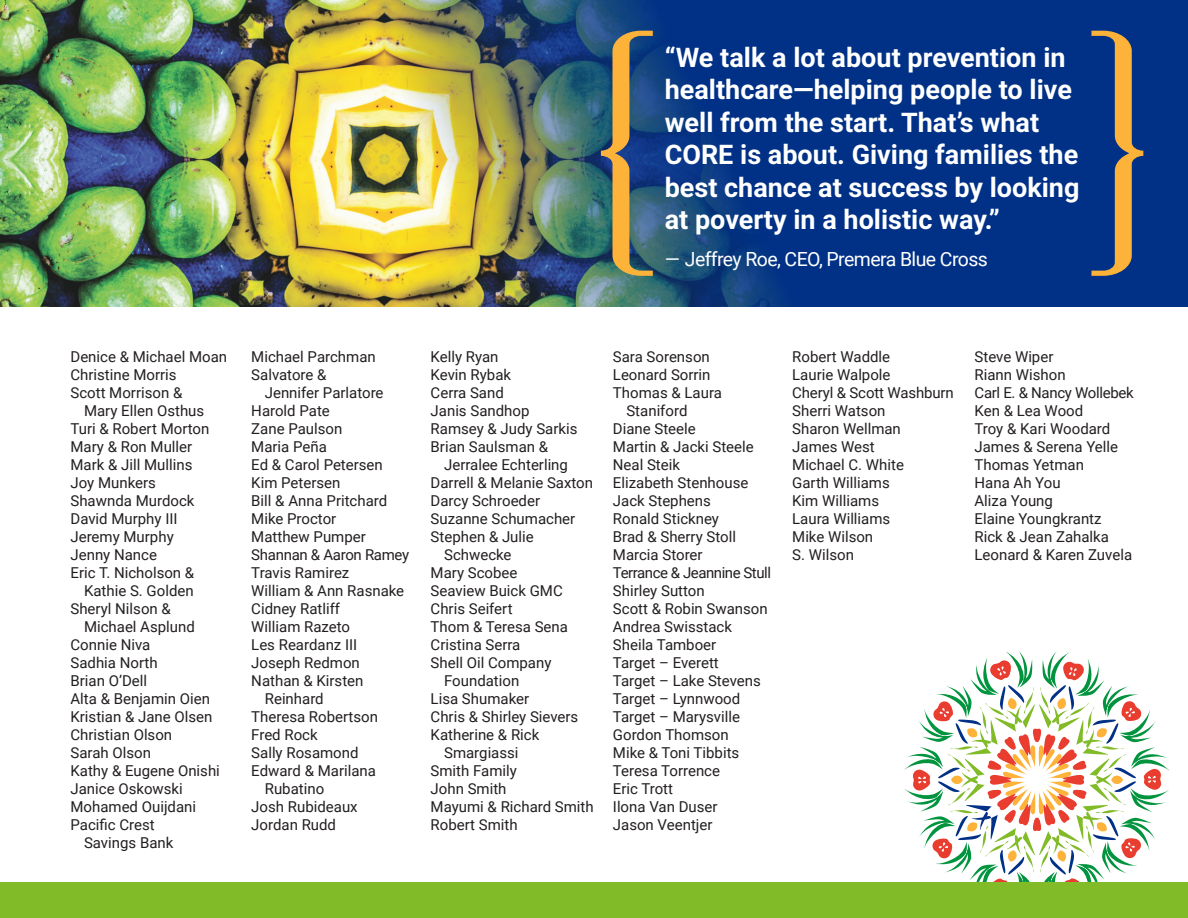
<style>
.page{position:relative;width:1188px;height:918px;background:#fff}
.page>*{position:absolute;margin:0;border:0;box-sizing:border-box;transform-origin:0 0}
.Page_Header{font:700 27px/32.4px "Roboto";color:#fff}
.Page_Header-2{font:19.5px "Roboto";letter-spacing:-.03em;color:#fff}
.Body_Copy{font:15px/18px "Roboto";color:#231f20}
.Body_Copy-2{font:15px "Roboto";letter-spacing:-.02em;color:#231f20}
.Body_Copy-3{font:15px "Roboto";letter-spacing:-.03em;color:#231f20}
</style>
<div class="page">
<svg style="left:904px;top:651px;width:266px;height:231px"></svg>
<div style="left:0;top:882px;width:1188px;height:36px;background:#81bb28"></div>
<img style="left:0;top:0;width:1188px;height:307px">
<svg style="left:1091px;top:31px;width:52px;height:245px;background:#525a6c"></svg>
<svg style="left:601px;top:31px;width:52px;height:245px;background:#697166"></svg>
<p class="Page_Header" style="left:665px;top:40px;width:416px">“We talk a lot about prevention in healthcare—helping people to live well from the start. That’s what<br>CORE is about. Giving families the best chance at success by looking at poverty in a holistic way.”</p>
<p class="Page_Header-2" style="left:665px;top:245px;width:325px">— Jeffrey Roe, CEO, Premera Blue Cross</p>
<p class="Body_Copy" style="left:70px;top:347px;width:158px">Denice &amp; Michael Moan</p>
<p class="Body_Copy" style="left:70px;top:365px;width:108px">Christine Morris</p>
<p class="Body_Copy" style="left:84px;top:383px;width:122px;text-indent:-14px">Scott Morrison &amp;<br>Mary Ellen Osthus</p>
<p class="Body_Copy" style="left:70px;top:419px;width:140px">Turi &amp; Robert Morton</p>
<p class="Body_Copy" style="left:70px;top:437px;width:123px">Mary &amp; Ron Muller</p>
<p class="Body_Copy" style="left:70px;top:455px;width:123px">Mark &amp; Jill Mullins</p>
<p class="Body_Copy" style="left:70px;top:473px;width:87px">Joy Munkers</p>
<p class="Body_Copy" style="left:70px;top:491px;width:125px">Shawnda Murdock</p>
<p class="Body_Copy" style="left:70px;top:509px;width:109px">David Murphy III</p>
<p class="Body_Copy" style="left:70px;top:527px;width:105px">Jeremy Murphy</p>
<p class="Body_Copy" style="left:70px;top:545px;width:88px">Jenny Nance</p>
<p class="Body_Copy" style="left:70px;top:563px;width:125px;text-align:right">Eric T. Nicholson &amp;<br>Kathie S. Golden</p>
<p class="Body_Copy" style="left:84px;top:599px;width:112px;text-indent:-14px">Sheryl Nilson &amp;<br>Michael Asplund</p>
<p class="Body_Copy" style="left:70px;top:635px;width:81px">Connie Niva</p>
<p class="Body_Copy" style="left:70px;top:653px;width:89px">Sadhia North</p>
<p class="Body_Copy" style="left:70px;top:671px;width:78px">Brian O’Dell</p>
<p class="Body_Copy" style="left:70px;top:689px;width:141px">Alta &amp; Benjamin Oien</p>
<p class="Body_Copy" style="left:70px;top:707px;width:143px">Kristian &amp; Jane Olsen</p>
<p class="Body_Copy" style="left:70px;top:725px;width:103px">Christian Olson</p>
<p class="Body_Copy" style="left:70px;top:743px;width:82px">Sarah Olson</p>
<p class="Body_Copy" style="left:70px;top:761px;width:151px">Kathy &amp; Eugene Onishi</p>
<p class="Body_Copy" style="left:70px;top:779px;width:114px">Janice Oskowski</p>
<p class="Body_Copy" style="left:70px;top:797px;width:127px">Mohamed Ouijdani</p>
<p class="Body_Copy" style="left:84px;top:815px;width:91px;text-indent:-14px">Pacific Crest<br>Savings Bank</p>
<p class="Body_Copy" style="left:251px;top:347px;width:126px">Michael Parchman</p>
<p class="Body_Copy" style="left:265px;top:365px;width:120px;text-indent:-14px">Salvatore &amp;<br>Jennifer Parlatore</p>
<p class="Body_Copy" style="left:251px;top:401px;width:80px">Harold Pate</p>
<p class="Body_Copy" style="left:251px;top:419px;width:93px">Zane Paulson</p>
<p class="Body_Copy" style="left:251px;top:437px;width:77px">Maria Peña</p>
<p class="Body_Copy" style="left:251px;top:455px;width:133px">Ed &amp; Carol Petersen</p>
<p class="Body_Copy" style="left:251px;top:473px;width:91px">Kim Petersen</p>
<p class="Body_Copy" style="left:251px;top:491px;width:137px">Bill &amp; Anna Pritchard</p>
<p class="Body_Copy" style="left:251px;top:509px;width:87px">Mike Proctor</p>
<p class="Body_Copy" style="left:251px;top:527px;width:116px">Matthew Pumper</p>
<p class="Body_Copy-2" style="left:251px;top:544px;width:159px">Shannan &amp; Aaron Ramey</p>
<p class="Body_Copy" style="left:251px;top:563px;width:100px">Travis Ramirez</p>
<p class="Body_Copy" style="left:251px;top:581px;width:154px">William &amp; Ann Rasnake</p>
<p class="Body_Copy" style="left:251px;top:599px;width:90px">Cidney Ratliff</p>
<p class="Body_Copy" style="left:251px;top:617px;width:100px">William Razeto</p>
<p class="Body_Copy" style="left:251px;top:635px;width:108px">Les Reardanz III</p>
<p class="Body_Copy" style="left:251px;top:653px;width:110px">Joseph Redmon</p>
<p class="Body_Copy" style="left:265px;top:671px;width:100px;text-indent:-14px">Nathan &amp; Kirsten<br>Reinhard</p>
<p class="Body_Copy" style="left:251px;top:707px;width:128px">Theresa Robertson</p>
<p class="Body_Copy" style="left:251px;top:725px;width:68px">Fred Rock</p>
<p class="Body_Copy" style="left:251px;top:743px;width:109px">Sally Rosamond</p>
<p class="Body_Copy" style="left:265px;top:761px;width:113px;text-indent:-14px">Edward &amp; Marilana<br>Rubatino</p>
<p class="Body_Copy" style="left:251px;top:797px;width:108px">Josh Rubideaux</p>
<p class="Body_Copy" style="left:251px;top:815px;width:86px">Jordan Rudd</p>
<p class="Body_Copy" style="left:431px;top:347px;width:69px">Kelly Ryan</p>
<p class="Body_Copy" style="left:431px;top:365px;width:82px">Kevin Rybak</p>
<p class="Body_Copy" style="left:431px;top:383px;width:75px">Cerra Sand</p>
<p class="Body_Copy" style="left:431px;top:401px;width:100px">Janis Sandhop</p>
<p class="Body_Copy" style="left:431px;top:419px;width:148px">Ramsey &amp; Judy Sarkis</p>
<p class="Body_Copy" style="left:444px;top:437px;width:125px;text-indent:-14px">Brian Saulsman &amp;<br>Jerralee Echterling</p>
<p class="Body_Copy" style="left:431px;top:473px;width:164px">Darrell &amp; Melanie Saxton</p>
<p class="Body_Copy" style="left:431px;top:491px;width:111px">Darcy Schroeder</p>
<p class="Body_Copy" style="left:431px;top:509px;width:146px">Suzanne Schumacher</p>
<p class="Body_Copy" style="left:431px;top:527px;width:105px;text-align:center">Stephen &amp; Julie<br>Schwecke</p>
<p class="Body_Copy" style="left:431px;top:563px;width:88px">Mary Scobee</p>
<p class="Body_Copy" style="left:431px;top:581px;width:134px">Seaview Buick GMC</p>
<p class="Body_Copy" style="left:431px;top:599px;width:83px">Chris Seifert</p>
<p class="Body_Copy" style="left:431px;top:617px;width:139px">Thom &amp; Teresa Sena</p>
<p class="Body_Copy" style="left:431px;top:635px;width:91px">Cristina Serra</p>
<p class="Body_Copy" style="left:444px;top:653px;width:109px;text-indent:-14px">Shell Oil Company<br>Foundation</p>
<p class="Body_Copy" style="left:431px;top:689px;width:100px">Lisa Shumaker</p>
<p class="Body_Copy" style="left:431px;top:707px;width:149px">Chris &amp; Shirley Sievers</p>
<p class="Body_Copy" style="left:431px;top:725px;width:110px;text-align:center">Katherine &amp; Rick<br>Smargiassi</p>
<p class="Body_Copy" style="left:431px;top:761px;width:88px">Smith Family</p>
<p class="Body_Copy" style="left:431px;top:779px;width:77px">John Smith</p>
<p class="Body_Copy" style="left:431px;top:797px;width:165px">Mayumi &amp; Richard Smith</p>
<p class="Body_Copy" style="left:431px;top:815px;width:89px">Robert Smith</p>
<p class="Body_Copy" style="left:613px;top:347px;width:98px">Sara Sorenson</p>
<p class="Body_Copy" style="left:613px;top:365px;width:99px">Leonard Sorrin</p>
<p class="Body_Copy" style="left:626px;top:383px;width:97px;text-indent:-14px">Thomas &amp; Laura<br>Staniford</p>
<p class="Body_Copy" style="left:613px;top:419px;width:84px">Diane Steele</p>
<p class="Body_Copy" style="left:613px;top:437px;width:142px">Martin &amp; Jacki Steele</p>
<p class="Body_Copy" style="left:613px;top:455px;width:69px">Neal Steik</p>
<p class="Body_Copy" style="left:613px;top:473px;width:137px">Elizabeth Stenhouse</p>
<p class="Body_Copy" style="left:613px;top:491px;width:100px">Jack Stephens</p>
<p class="Body_Copy" style="left:613px;top:509px;width:108px">Ronald Stickney</p>
<p class="Body_Copy" style="left:613px;top:527px;width:125px">Brad &amp; Sherry Stoll</p>
<p class="Body_Copy" style="left:613px;top:545px;width:91px">Marcia Storer</p>
<p class="Body_Copy-3" style="left:613px;top:562px;width:160px">Terrance &amp; Jeannine Stull</p>
<p class="Body_Copy" style="left:613px;top:581px;width:93px">Shirley Sutton</p>
<p class="Body_Copy" style="left:613px;top:599px;width:156px">Scott &amp; Robin Swanson</p>
<p class="Body_Copy" style="left:613px;top:617px;width:121px">Andrea Swisstack</p>
<p class="Body_Copy" style="left:613px;top:635px;width:105px">Sheila Tamboer</p>
<p class="Body_Copy" style="left:613px;top:653px;width:107px">Target – Everett</p>
<p class="Body_Copy" style="left:613px;top:671px;width:149px">Target – Lake Stevens</p>
<p class="Body_Copy" style="left:613px;top:689px;width:129px">Target – Lynnwood</p>
<p class="Body_Copy" style="left:613px;top:707px;width:129px">Target – Marysville</p>
<p class="Body_Copy" style="left:613px;top:725px;width:117px">Gordon Thomson</p>
<p class="Body_Copy" style="left:613px;top:743px;width:128px">Mike &amp; Toni Tibbits</p>
<p class="Body_Copy" style="left:613px;top:761px;width:109px">Teresa Torrence</p>
<p class="Body_Copy" style="left:613px;top:779px;width:62px">Eric Trott</p>
<p class="Body_Copy" style="left:613px;top:797px;width:106px">Ilona Van Duser</p>
<p class="Body_Copy" style="left:613px;top:815px;width:101px">Jason Veentjer</p>
<p class="Body_Copy" style="left:792px;top:347px;width:99px">Robert Waddle</p>
<p class="Body_Copy" style="left:792px;top:365px;width:100px">Laurie Walpole</p>
<p class="Body_Copy" style="left:792px;top:383px;width:163px">Cheryl &amp; Scott Washburn</p>
<p class="Body_Copy" style="left:792px;top:401px;width:95px">Sherri Watson</p>
<p class="Body_Copy" style="left:792px;top:419px;width:110px">Sharon Wellman</p>
<p class="Body_Copy" style="left:792px;top:437px;width:84px">James West</p>
<p class="Body_Copy" style="left:792px;top:455px;width:113px">Michael C. White</p>
<p class="Body_Copy" style="left:792px;top:473px;width:99px">Garth Williams</p>
<p class="Body_Copy" style="left:792px;top:491px;width:88px">Kim Williams</p>
<p class="Body_Copy" style="left:792px;top:509px;width:100px">Laura Williams</p>
<p class="Body_Copy" style="left:792px;top:527px;width:83px">Mike Wilson</p>
<p class="Body_Copy" style="left:792px;top:545px;width:63px">S. Wilson</p>
<p class="Body_Copy" style="left:975px;top:347px;width:80px">Steve Wiper</p>
<p class="Body_Copy" style="left:975px;top:365px;width:93px">Riann Wishon</p>
<p class="Body_Copy-2" style="left:975px;top:382px;width:161px">Carl E. &amp; Nancy Wollebek</p>
<p class="Body_Copy" style="left:975px;top:401px;width:110px">Ken &amp; Lea Wood</p>
<p class="Body_Copy" style="left:975px;top:419px;width:137px">Troy &amp; Kari Woodard</p>
<p class="Body_Copy" style="left:975px;top:437px;width:145px">James &amp; Serena Yelle</p>
<p class="Body_Copy" style="left:975px;top:455px;width:111px">Thomas Yetman</p>
<p class="Body_Copy" style="left:975px;top:473px;width:88px">Hana Ah You</p>
<p class="Body_Copy" style="left:975px;top:491px;width:80px">Aliza Young</p>
<p class="Body_Copy" style="left:975px;top:509px;width:129px">Elaine Youngkrantz</p>
<p class="Body_Copy" style="left:975px;top:527px;width:136px">Rick &amp; Jean Zahalka</p>
<p class="Body_Copy" style="left:975px;top:545px;width:159px">Leonard &amp; Karen Zuvela</p>
</div>
